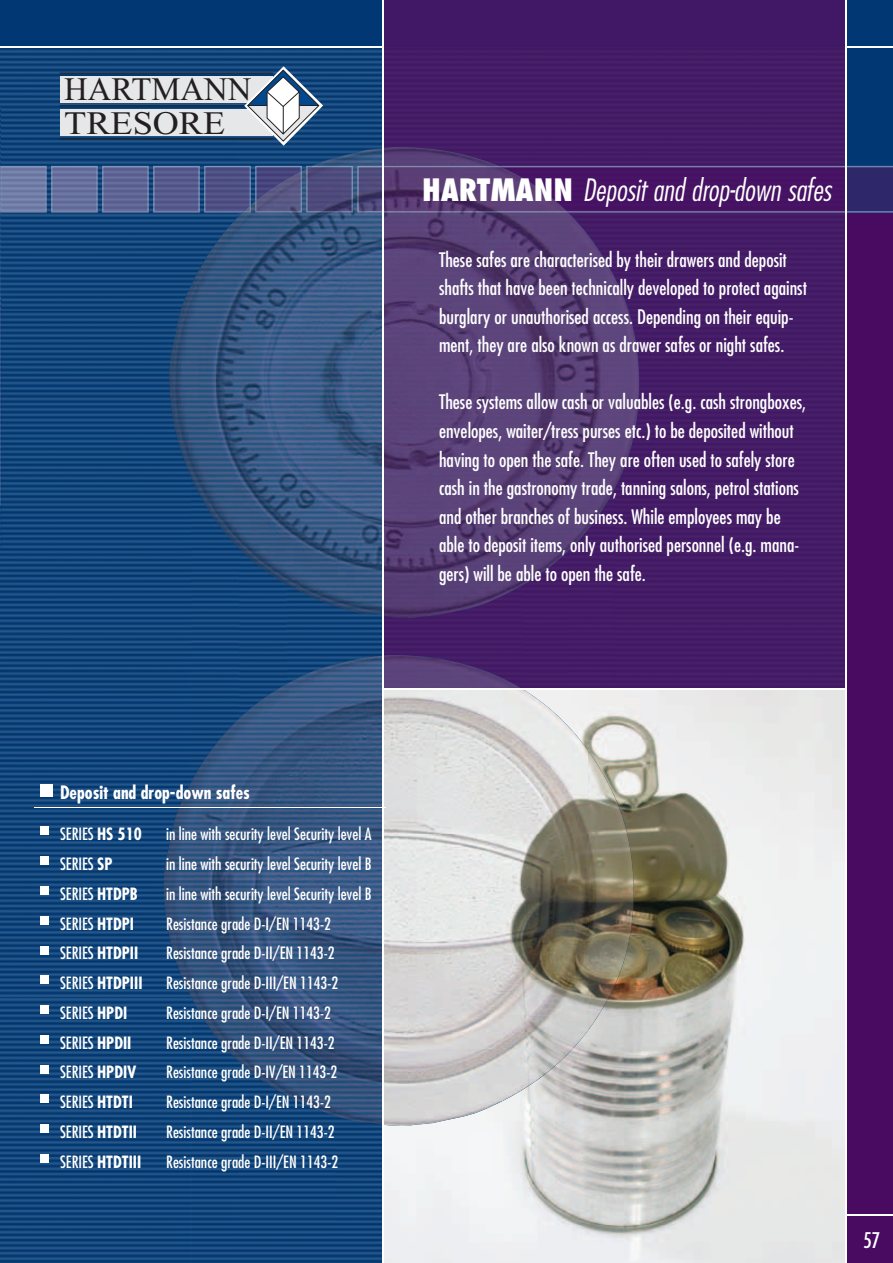
<style>
.page{position:relative;width:893px;height:1263px;background:#fff}
.page>*{position:absolute;margin:0;border:0;box-sizing:border-box;transform-origin:0 0}
.t1{font:32.7px/33.6px "Times New Roman";color:#231f20}
.t2{font:italic 300 condensed 30px "Futura";color:#fff}
.t3{font:condensed 21px "Futura";color:#fff}
.t4{font:condensed 19.5px/28.5px "Futura";color:#fff}
.t5{font:700 condensed 18px "Futura";color:#fff}
.t6{font:condensed 16.5px "Futura";color:#fff}
.t7{font:700 condensed 16.5px "Futura";color:#fff}
.s1{font-weight:800;font-style:normal}
.s2{font-weight:700}
.s3{font-weight:400}
</style>
<div class="page">
<img style="left:0;top:48px;width:239px;height:263px">
<img style="left:239px;top:48px;width:143px;height:100px">
<img style="left:0;top:311px;width:191px;height:686px">
<img style="left:191px;top:616px;width:48px;height:40px">
<img style="left:239px;top:616px;width:48px;height:40px">
<img style="left:287px;top:616px;width:95px;height:40px">
<img style="left:0;top:997px;width:239px;height:266px">
<img style="left:239px;top:1124px;width:96px;height:139px">
<img style="left:335px;top:1124px;width:47px;height:139px">
<div style="left:0;top:0;width:893px;height:47px;background:#013874"></div>
<div style="left:846px;top:213px;width:47px;height:1050px;background:#490a62"></div>
<div style="left:384px;top:47px;width:461px;height:106px;background:#441c66"></div>
<img style="left:639px;top:153px;width:206px;height:13px">
<div style="left:639px;top:213px;width:206px;height:101px;background:#441c66"></div>
<div style="left:615px;top:314px;width:230px;height:374px;background:#441c66"></div>
<div style="left:568px;top:618px;width:47px;height:70px;background:#441c66"></div>
<div style="left:522px;top:618px;width:46px;height:70px;background:#441c66"></div>
<div style="left:384px;top:618px;width:138px;height:37px;background:#441c66"></div>
<div style="left:383px;top:0;width:463px;height:47px;background:#411865"></div>
<div style="left:846px;top:0;width:47px;height:213px;background:#013874"></div>
<img style="left:51px;top:166px;width:47px;height:47px">
<img style="left:102px;top:166px;width:47px;height:47px">
<img style="left:153px;top:166px;width:16px;height:47px">
<div style="left:846px;top:167px;width:47px;height:44px;background:#2e286a"></div>
<img style="left:639px;top:166px;width:206px;height:47px">
<hr style="left:846px;top:166px;width:47px;height:1px;background:#6d80ac">
<hr style="left:846px;top:211px;width:47px;height:2px;background:#6d80ac">
<img style="left:384px;top:690px;width:461px;height:573px">
<img style="left:169px;top:148px;width:213px;height:468px">
<img style="left:384px;top:147px;width:255px;height:471px">
<svg style="left:239px;top:205px;width:12px;height:11px"></svg>
<img style="left:255px;top:171px;width:47px;height:42px">
<img style="left:306px;top:166px;width:47px;height:47px">
<img style="left:357px;top:166px;width:211px;height:47px">
<img style="left:159px;top:656px;width:223px;height:468px">
<img style="left:384px;top:655px;width:138px;height:33px">
<img style="left:384px;top:690px;width:204px;height:436px">
<img style="left:588px;top:750px;width:46px;height:280px">
<hr style="left:54px;top:807px;width:106px;height:1px;background:#fff">
<hr style="left:160px;top:807px;width:225px;height:1px;background:#fff">
<svg style="left:34px;top:807px;width:20px;height:1px"></svg>
<div style="left:40px;top:784px;width:13px;height:13px;background:#fff"></div>
<div style="left:40px;top:827px;width:9px;height:8px;background:#fff"></div>
<div style="left:40px;top:856px;width:9px;height:9px;background:#fff"></div>
<div style="left:40px;top:886px;width:9px;height:9px;background:#fff"></div>
<div style="left:40px;top:916px;width:9px;height:8px;background:#fff"></div>
<div style="left:40px;top:946px;width:9px;height:8px;background:#fff"></div>
<div style="left:40px;top:975px;width:9px;height:9px;background:#fff"></div>
<div style="left:40px;top:1005px;width:9px;height:9px;background:#fff"></div>
<div style="left:40px;top:1035px;width:9px;height:8px;background:#fff"></div>
<div style="left:40px;top:1065px;width:9px;height:8px;background:#fff"></div>
<div style="left:40px;top:1095px;width:9px;height:8px;background:#fff"></div>
<div style="left:40px;top:1124px;width:9px;height:9px;background:#fff"></div>
<div style="left:40px;top:1154px;width:9px;height:9px;background:#fff"></div>
<img style="left:1px;top:166px;width:46px;height:47px">
<div style="left:60px;top:76px;width:213px;height:27px;background:#e6e7e9"></div>
<div style="left:60px;top:109px;width:213px;height:26px;background:#e6e7e9"></div>
<hr style="left:60px;top:105px;width:185px;height:1px;background:#231f20">
<hr style="left:60px;top:73px;width:213px;height:1px;background:#231f20">
<hr style="left:60px;top:138px;width:213px;height:1px;background:#231f20">
<svg style="left:244px;top:66px;width:79px;height:80px"></svg>
<hr style="left:845px;top:0;width:2px;height:1263px;background:#fff">
<hr style="left:0;top:46px;width:383px;height:2px;background:#fff">
<hr style="left:846px;top:1215px;width:47px;height:1px;background:#fff">
<hr style="left:846px;top:46px;width:47px;height:2px;background:#fff">
<hr style="left:382px;top:0;width:1px;height:1263px;background:#fff">
<img style="left:0;top:106px;width:1px;height:443px">
<img style="left:0;top:298px;width:1px;height:207px">
<hr style="left:0;top:0;width:1px;height:47px;background:#013874">
<h1 class="t1" style="left:64px;top:72px;width:189px">HARTMANN<br>TRESORE</h1>
<h2 class="t2" style="left:422px;top:171px;width:411px"><span class="s1">HARTMANN</span> Deposit and drop-down safes</h2>
<p class="t4" style="left:439px;top:245px;width:369px">These safes are characterised by their drawers and deposit shafts that have been technically developed to protect against burglary or unauthorised access. Depending on their equip&shy;ment, they are also known as drawer safes or night safes.</p>
<p class="t4" style="left:439px;top:388px;width:369px">These systems allow cash or valuables (e.g. cash strongboxes, envelopes, waiter/tress purses etc.) to be deposited without having to open the safe. They are often used to safely store cash in the gastronomy trade, tanning salons, petrol stations and other branches of business. While employees may be able to deposit items, only authorised personnel (e.g. mana&shy;gers) will be able to open the safe.</p>
<p class="t5" style="left:60px;top:780px;width:191px">Deposit and drop-down safes</p>
<p class="t6" style="left:60px;top:824px;width:83px">SERIES <span class="s2">HS 510</span></p>
<p class="t6" style="left:166px;top:824px;width:207px">in line with security level Security level A</p>
<p class="t6" style="left:60px;top:853px;width:54px">SERIES <span class="s2">SP</span></p>
<p class="t6" style="left:166px;top:853px;width:207px">in line with security level Security level B</p>
<p class="t6" style="left:60px;top:883px;width:79px">SERIES <span class="s2">HTDPB</span></p>
<p class="t6" style="left:166px;top:883px;width:207px">in line with security level Security level B</p>
<p class="t6" style="left:60px;top:913px;width:76px">SERIES <span class="s2">HTDPI</span></p>
<p class="t6" style="left:166px;top:913px;width:166px">Resistance grade D-I/EN 1143-2</p>
<p class="t6" style="left:60px;top:943px;width:80px">SERIES <span class="s2">HTDPII</span></p>
<p class="t6" style="left:166px;top:943px;width:170px">Resistance grade D-II/EN 1143-2</p>
<p class="t7" style="left:60px;top:972px;width:84px"><span class="s3">SERIES</span> HTDPIII</p>
<p class="t6" style="left:166px;top:973px;width:173px">Resistance grade D-III/EN 1143-2</p>
<p class="t6" style="left:60px;top:1002px;width:69px">SERIES <span class="s2">HPDI</span></p>
<p class="t6" style="left:166px;top:1002px;width:166px">Resistance grade D-I/EN 1143-2</p>
<p class="t6" style="left:60px;top:1032px;width:73px">SERIES <span class="s2">HPDII</span></p>
<p class="t6" style="left:166px;top:1032px;width:170px">Resistance grade D-II/EN 1143-2</p>
<p class="t6" style="left:60px;top:1062px;width:78px">SERIES <span class="s2">HPDIV</span></p>
<p class="t6" style="left:166px;top:1062px;width:173px">Resistance grade D-IV/EN 1143-2</p>
<p class="t6" style="left:60px;top:1092px;width:74px">SERIES <span class="s2">HTDTI</span></p>
<p class="t6" style="left:166px;top:1092px;width:166px">Resistance grade D-I/EN 1143-2</p>
<p class="t6" style="left:60px;top:1121px;width:79px">SERIES <span class="s2">HTDTII</span></p>
<p class="t6" style="left:166px;top:1121px;width:170px">Resistance grade D-II/EN 1143-2</p>
<p class="t7" style="left:60px;top:1151px;width:83px"><span class="s3">SERIES</span> HTDTIII</p>
<p class="t6" style="left:166px;top:1151px;width:173px">Resistance grade D-III/EN 1143-2</p>
<p class="t3" style="left:863px;top:1227px;width:19px">57</p>
</div>
